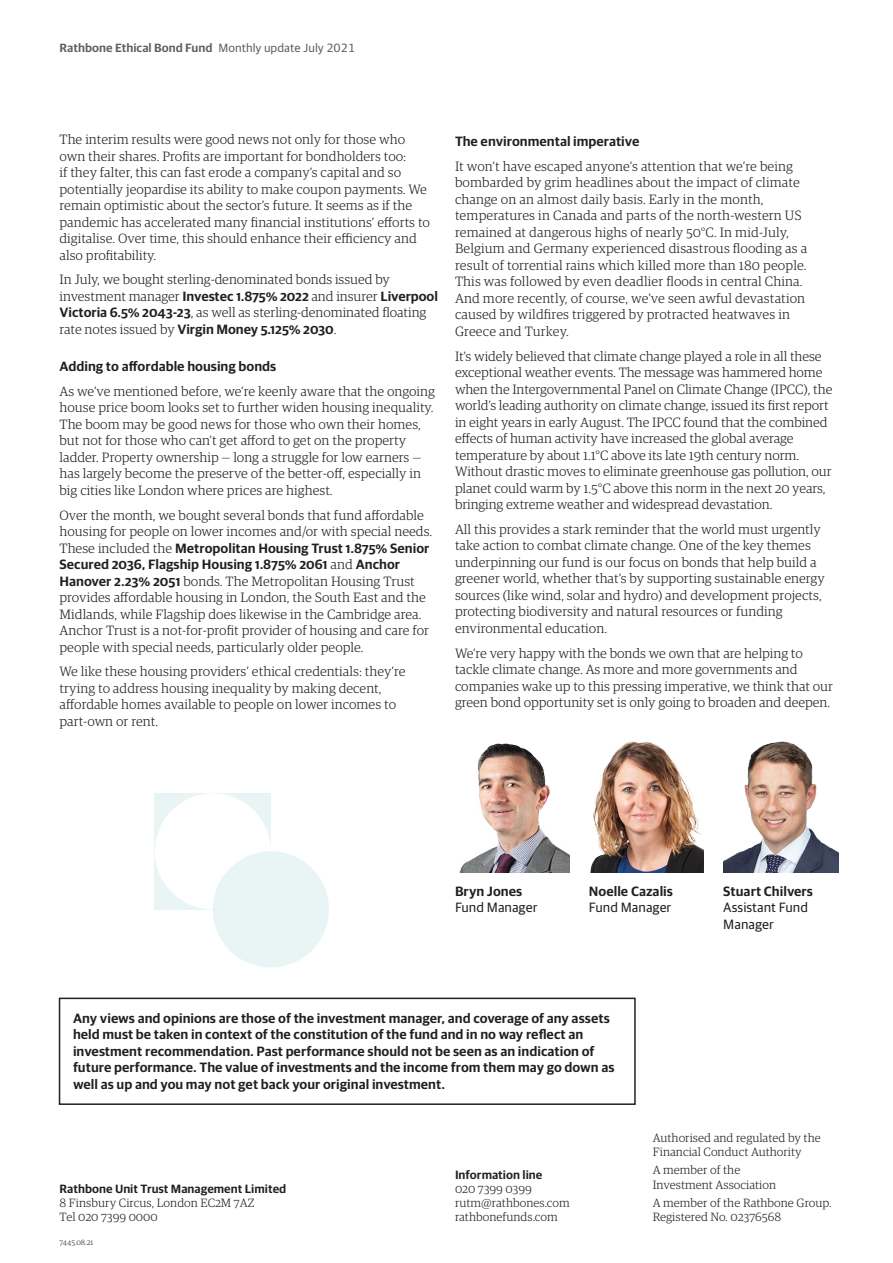
<style>
.page{position:relative;width:893px;height:1263px;background:#fff}
.page>*{position:absolute;margin:0;border:0;box-sizing:border-box;transform-origin:0 0}
.Body_text_9_11{font:300 13.5px/16.5px "Guardian RTB Egyp";color:#231f20}
.Advice_box_text{font:600 13.5px/16.5px "Guardian RTB Sans";color:#231f20}
.Body_text_headings_b{font:600 13.5px "Guardian RTB Sans";color:#231f20}
.Body_text_9_11-2{font:13.5px/16.5px "Guardian RTB Sans";color:#231f20}
.Body_text_9_11-3{font:600 13.5px "Guardian RTB Sans";color:#231f20}
.t1{font:300 12px/14.2px "Guardian RTB Egyp";color:#231f20}
.t2{font:600 12px "Guardian RTB Sans";color:#231f20}
.t3{font:600 12px "Guardian RTB Sans";color:#5d6067}
.t4{font:300 7.5px "Guardian RTB Egyp";color:#231f20}
.s1{font-weight:400}
.s2{font-family:"Guardian RTB Sans";font-weight:600}
</style>
<div class="page">
<img style="left:459px;top:743px;width:111px;height:130px">
<img style="left:590px;top:741px;width:114px;height:132px">
<img style="left:723px;top:741px;width:115px;height:132px">
<div style="left:155px;top:793px;width:116px;height:116px;background:#e8f5f4"></div>
<div style="left:155px;top:793px;width:116px;height:116px;background:#fff;border-radius:50%"></div>
<div style="left:213px;top:851px;width:116px;height:116px;background:#e8f5f4;border-radius:50%"></div>
<div style="left:59px;top:998px;width:577px;height:107px;border:2px solid #231f20"></div>
<p class="t3" style="left:60px;top:39px;width:297px">Rathbone Ethical Bond Fund <span class="s1">Monthly update July 2021</span></p>
<p class="Body_text_9_11" style="left:60px;top:131px;width:372px">The interim results were good news not only for those who own their shares. Profits are important for bondholders too:<br>if they falter, this can fast erode a company’s capital and so potentially jeopardise its ability to make coupon payments. We remain optimistic about the sector’s future. It seems as if the pandemic has accelerated many financial institutions’ efforts to digitalise. Over time, this should enhance their efficiency and also profitability.</p>
<p class="Body_text_9_11" style="left:60px;top:271px;width:380px">In July, we bought sterling-denominated bonds issued by investment manager <span class="s2">Investec 1.875% 2022</span> and insurer <span class="s2">Liverpool Victoria 6.5% 2043-23</span>, as well as sterling-denominated floating rate notes issued by <span class="s2">Virgin Money 5.125% 2030</span>.</p>
<p class="Body_text_headings_b" style="left:60px;top:356px;width:218px">Adding to affordable housing bonds</p>
<p class="Body_text_9_11" style="left:60px;top:382px;width:377px">As we’ve mentioned before, we’re keenly aware that the ongoing house price boom looks set to further widen housing inequality.<br>The boom may be good news for those who own their homes, but not for those who can’t get afford to get on the property ladder. Property ownership — long a struggle for low earners — has largely become the preserve of the better-off, especially in big cities like London where prices are highest.</p>
<p class="Body_text_9_11" style="left:60px;top:506px;width:374px">Over the month, we bought several bonds that fund affordable housing for people on lower incomes and/or with special needs.<br>These included the <span class="s2">Metropolitan Housing Trust 1.875% Senior Secured 2036, Flagship Housing 1.875% 2061</span> and <span class="s2">Anchor Hanover 2.23% 2051</span> bonds. The Metropolitan Housing Trust provides affordable housing in London, the South East and the Midlands, while Flagship does likewise in the Cambridge area.<br>Anchor Trust is a not-for-profit provider of housing and care for people with special needs, particularly older people.</p>
<p class="Body_text_9_11" style="left:60px;top:663px;width:347px">We like these housing providers’ ethical credentials: they’re trying to address housing inequality by making decent, affordable homes available to people on lower incomes to part‑own or rent.</p>
<p class="Body_text_headings_b" style="left:455px;top:131px;width:186px">The environmental imperative</p>
<p class="Body_text_9_11" style="left:455px;top:157px;width:354px">It won’t have escaped anyone’s attention that we’re being bombarded by grim headlines about the impact of climate change on an almost daily basis. Early in the month, temperatures in Canada and parts of the north-western US remained at dangerous highs of nearly 50°C. In mid-July, Belgium and Germany experienced disastrous flooding as a result of torrential rains which killed more than 180 people.<br>This was followed by even deadlier floods in central China.<br>And more recently, of course, we’ve seen awful devastation caused by wildfires triggered by protracted heatwaves in Greece and Turkey.</p>
<p class="Body_text_9_11" style="left:455px;top:347px;width:379px">It’s widely believed that climate change played a role in all these exceptional weather events. The message was hammered home when the Intergovernmental Panel on Climate Change (IPCC), the world’s leading authority on climate change, issued its first report in eight years in early August. The IPCC found that the combined effects of human activity have increased the global average temperature by about 1.1°C above its late 19th century norm.<br>Without drastic moves to eliminate greenhouse gas pollution, our planet could warm by 1.5°C above this norm in the next 20 years, bringing extreme weather and widespread devastation.</p>
<p class="Body_text_9_11" style="left:455px;top:520px;width:371px">All this provides a stark reminder that the world must urgently take action to combat climate change. One of the key themes underpinning our fund is our focus on bonds that help build a greener world, whether that’s by supporting sustainable energy sources (like wind, solar and hydro) and development projects, protecting biodiversity and natural resources or funding environmental education.</p>
<p class="Body_text_9_11" style="left:455px;top:644px;width:379px">We’re very happy with the bonds we own that are helping to tackle climate change. As more and more governments and companies wake up to this pressing imperative, we think that our green bond opportunity set is only going to broaden and deepen.</p>
<p class="Body_text_9_11-3" style="left:455px;top:881px;width:69px">Bryn Jones</p>
<p class="Body_text_9_11-2" style="left:455px;top:898px;width:84px">Fund Manager</p>
<p class="Body_text_9_11-3" style="left:589px;top:881px;width:86px">Noelle Cazalis</p>
<p class="Body_text_9_11-2" style="left:589px;top:898px;width:84px">Fund Manager</p>
<p class="Body_text_9_11-3" style="left:723px;top:881px;width:91px">Stuart Chilvers</p>
<p class="Body_text_9_11-2" style="left:723px;top:898px;width:86px">Assistant Fund<br>Manager</p>
<p class="Advice_box_text" style="left:73px;top:1008px;width:543px">Any views and opinions are those of the investment manager, and coverage of any assets held must be taken in context of the constitution of the fund and in no way reflect an investment recommendation. Past performance should not be seen as an indication of future performance. The value of investments and the income from them may go down as well as up and you may not get back your original investment.</p>
<p class="t2" style="left:60px;top:1180px;width:228px">Rathbone Unit Trust Management Limited</p>
<p class="t1" style="left:60px;top:1195px;width:196px">8 Finsbury Circus, London EC2M 7AZ</p>
<p class="t1" style="left:60px;top:1209px;width:100px">Tel 020 7399 0000</p>
<p class="t4" style="left:60px;top:1237px;width:35px">7445.08.21</p>
<p class="t2" style="left:455px;top:1165px;width:89px">Information line</p>
<p class="t1" style="left:455px;top:1181px;width:78px">020 7399 0399</p>
<p class="t1" style="left:455px;top:1195px;width:116px">rutm@rathbones.com</p>
<p class="t1" style="left:455px;top:1209px;width:104px">rathbonefunds.com</p>
<p class="t1" style="left:653px;top:1129px;width:170px">Authorised and regulated by the<br>Financial Conduct Authority</p>
<p class="t1" style="left:653px;top:1162px;width:125px">A member of the<br>Investment Association</p>
<p class="t1" style="left:653px;top:1195px;width:181px">A member of the Rathbone Group.<br>Registered No. 02376568</p>
</div>
